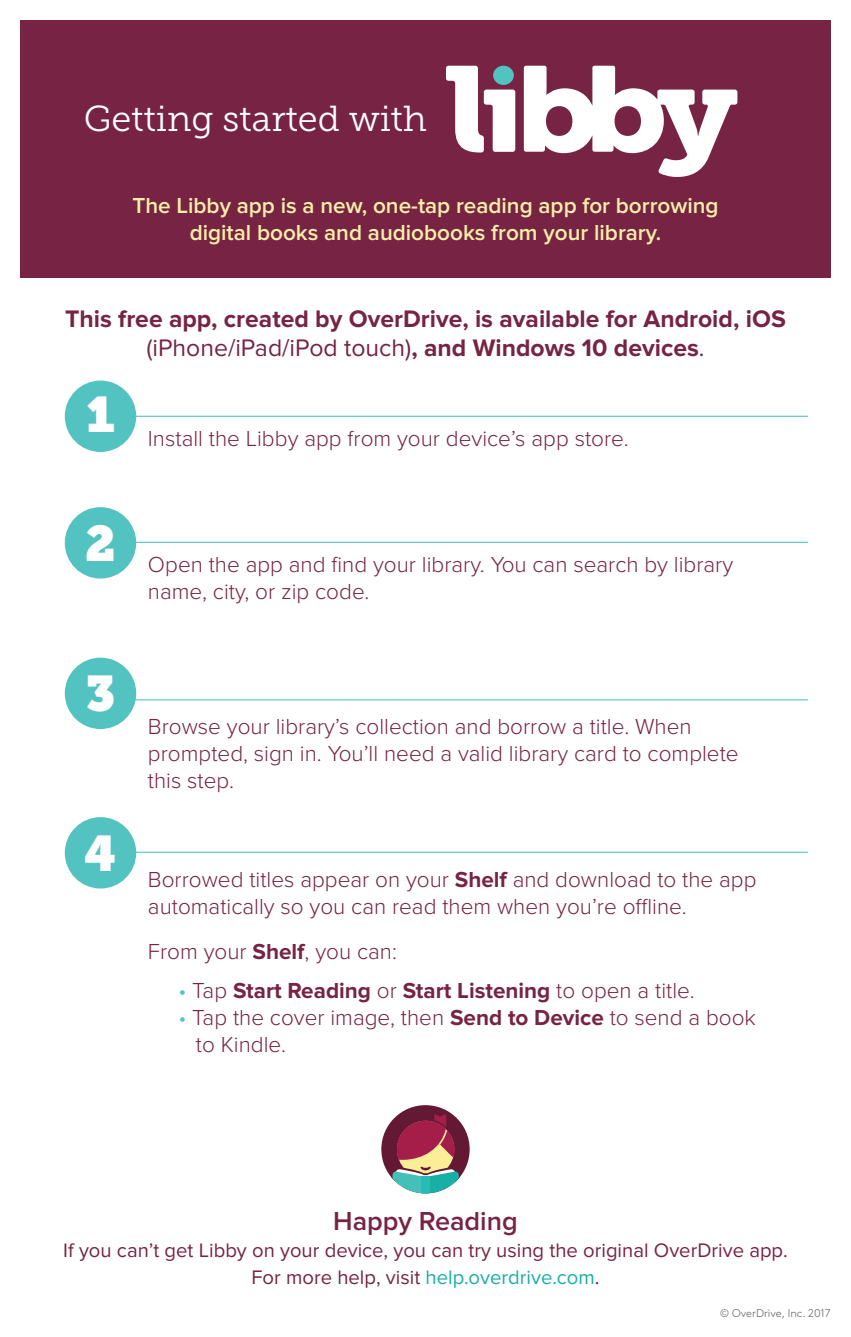
<style>
.page{position:relative;width:851px;height:1337px;background:#fff}
.page>*{position:absolute;margin:0;border:0;box-sizing:border-box;transform-origin:0 0}
.t1{font:49.5px "Museo Slab";color:#fff}
.t2{font:36px "Museo Slab 300";color:#fff}
.t3{font:600 27px "Proxima Nova";color:#772444}
.t4{font:700 24.75px/29.2px "Proxima Nova";color:#772444;text-align:center}
.t5{font:300 22.5px/27px "Proxima Nova";color:#772444}
.t6{font:600 22.5px/27px "Proxima Nova";color:#fcf0a9;text-align:center}
.t7{font:700 22.5px "Proxima Nova";color:#772444}
.t8{font:20.25px/27px "Proxima Nova";color:#772444;text-align:center}
.t9{font:300 11.25px "Brown Std";color:#636366}
.s1{font-weight:400}
.s2{font-weight:700}
.s3{font-weight:300;color:#53c3c1}
.s4{font-weight:300}
.s5{color:#53c3c1}
.s6{color:#18b0a5}
.s7{color:#631834}
</style>
<div class="page">
<div style="left:20px;top:20px;width:810px;height:258px;background:#772444"></div>
<svg style="left:524px;top:66px;width:213px;height:111px"></svg>
<svg style="left:446px;top:66px;width:69px;height:86px"></svg>
<div style="left:493px;top:66px;width:21px;height:19px;background:#53c3c1;border-radius:50%"></div>
<hr style="left:100px;top:416px;width:708px;height:1px;background:#53c3c1">
<div style="left:65px;top:380px;width:71px;height:72px;background:#53c3c1;border-radius:50%"></div>
<hr style="left:100px;top:542px;width:708px;height:1px;background:#53c3c1">
<div style="left:65px;top:507px;width:71px;height:71px;background:#53c3c1;border-radius:50%"></div>
<hr style="left:100px;top:699px;width:708px;height:1px;background:#53c3c1">
<div style="left:65px;top:657px;width:71px;height:72px;background:#53c3c1;border-radius:50%"></div>
<hr style="left:100px;top:851px;width:708px;height:2px;background:#53c3c1">
<div style="left:65px;top:817px;width:71px;height:71px;background:#53c3c1;border-radius:50%"></div>
<div style="left:381px;top:1105px;width:88px;height:88px;background:#631834;border-radius:50%"></div>
<div style="left:397px;top:1120px;width:57px;height:58px;background:#fcee99;border-radius:50%"></div>
<svg style="left:397px;top:1114px;width:57px;height:45px"></svg>
<svg style="left:391px;top:1166px;width:69px;height:27px"></svg>
<div style="left:421px;top:1176px;width:9px;height:17px;background:#25bcb3"></div>
<h2 class="t2" style="left:84px;top:99px;width:344px">Getting started with</h2>
<p class="t6" style="left:132px;top:192px;width:587px">The Libby app is a new, one-tap reading app for borrowing digital books and audiobooks from your library.</p>
<p class="t4" style="left:65px;top:305px;width:722px">This free app, created by OverDrive, is available for Android, iOS <span class="s1">(iPhone/iPad/iPod touch)</span>, and Windows 10 devices<span class="s1">.</span></p>
<h1 class="t1" style="left:86px;top:385px;width:30px">1</h1>
<h1 class="t1" style="left:85px;top:514px;width:32px">2</h1>
<h1 class="t1" style="left:86px;top:664px;width:31px">3</h1>
<h1 class="t1" style="left:85px;top:824px;width:33px">4</h1>
<p class="t5" style="left:148px;top:424px;width:482px">Install the Libby app from your device’s app store.</p>
<p class="t5" style="left:148px;top:550px;width:586px">Open the app and find your library. You can search by library name, city, or zip code.</p>
<p class="t5" style="left:148px;top:712px;width:592px">Browse your library’s collection and borrow a title. When prompted, sign in. You’ll need a valid library card to complete this step.</p>
<p class="t5" style="left:148px;top:865px;width:610px">Borrowed titles appear on your <span class="s2">Shelf</span> and download to the app automatically so you can read them when you’re offline.</p>
<p class="t5" style="left:148px;top:937px;width:250px">From your <span class="s2">Shelf</span>, you can:</p>
<p class="t7" style="left:178px;top:977px;width:518px"><span class="s3">•</span> <span class="s4">Tap</span> Start Reading <span class="s4">or</span> Start Listening <span class="s4">to open a title.</span></p>
<p class="t5" style="left:196px;top:1002px;width:561px;text-indent:-17px"><span class="s5">•</span> Tap the cover image, then <span class="s2">Send to Device</span> to send a book to Kindle.</p>
<p class="t3" style="left:333px;top:1205px;width:186px">Happy Reading</p>
<p class="t8" style="left:63px;top:1237px;width:726px">If you can’t get Libby on your device, you can try using the original OverDrive app.<br>For more help, visit <span class="s6">help.overdrive.com</span><span class="s7">.</span></p>
<p class="t9" style="left:719px;top:1306px;width:112px">© OverDrive, Inc. 2017</p>
</div>
